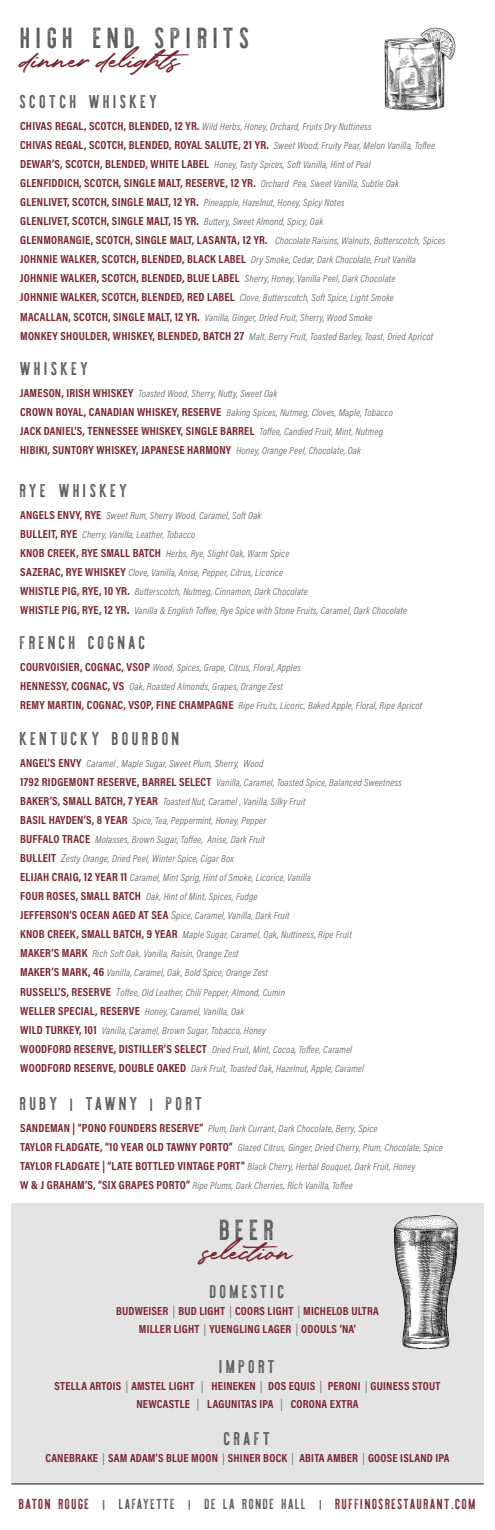
<style>
.page{position:relative;width:495px;height:1530px;background:#fff}
.page>*{position:absolute;margin:0;border:0;box-sizing:border-box;transform-origin:0 0}
.t1{font:32.25px "Holtzman Textured";letter-spacing:.155em;color:#58595b}
.t2{font:20.5px "Holtzman Textured";letter-spacing:.155em;color:#58595b}
.t3{font:16.12px "Holtzman Textured";letter-spacing:.08em;color:#7a2530}
.t4{font:14.62px "Heatwood";color:#7a2530}
.description{font:700 11.75px "Acumin Pro Cond";letter-spacing:.02em;color:#7a2530}
.description-2{font:italic 300 10.25px "Acumin Pro Cond";letter-spacing:.02em;color:#58595b}
.s1{font-weight:700;font-style:normal;font-size:11.75px;color:#7a2530}
.s2{font-weight:300;font-style:italic;font-size:10.25px;color:#58595b}
.s3{font-size:11.75px}
.s4{font-weight:300;font-style:italic;color:#58595b}
.s5{color:#58595b}
</style>
<div class="page">
<div style="left:11px;top:1204px;width:473px;height:279px;background:#e5e4e4"></div>
<img style="left:393px;top:1214px;width:66px;height:136px">
<img style="left:384px;top:27px;width:72px;height:83px">
<hr style="left:11px;top:1483px;width:473px;height:2px;background:#58595b">
<p class="t1" style="left:21px;top:22px;width:231px">HIGH END SPIRITS</p>
<p class="t4" style="left:21px;top:52px;width:177px">dinner delights</p>
<p class="t2" style="left:20px;top:91px;width:139px">SCOTCH WHISKEY</p>
<p class="description-2" style="left:20px;top:120px;width:353px"><span class="s1">CHIVAS REGAL, SCOTCH, BLENDED, 12 YR.</span> Wild Herbs, Honey, Orchard, Fruits Dry Nuttiness</p>
<p class="description" style="left:20px;top:137px;width:416px">CHIVAS REGAL, SCOTCH, BLENDED, ROYAL SALUTE, 21 YR. <span class="s2">Sweet Wood, Fruity Pear, Melon Vanilla, Toffee</span></p>
<p class="description-2" style="left:20px;top:158px;width:352px"><span class="s1">DEWAR’S, SCOTCH, BLENDED, WHITE LABEL</span> Honey, Tasty Spices, Soft Vanilla, Hint of Peal</p>
<p class="description" style="left:20px;top:175px;width:380px">GLENFIDDICH, SCOTCH, SINGLE MALT, RESERVE, 12 YR. <span class="s2">Orchard Pea, Sweet Vanilla, Subtle Oak</span></p>
<p class="description-2" style="left:20px;top:196px;width:326px"><span class="s1">GLENLIVET, SCOTCH, SINGLE MALT, 12 YR.</span> Pineapple, Hazelnut, Honey, Spicy Notes</p>
<p class="description" style="left:20px;top:213px;width:304px">GLENLIVET, SCOTCH, SINGLE MALT, 15 YR. <span class="s2">Buttery, Sweet Almond, Spicy, Oak</span></p>
<p class="description" style="left:20px;top:232px;width:427px">GLENMORANGIE, SCOTCH, SINGLE MALT, LASANTA, 12 YR. <span class="s2">Chocolate Raisins, Walnuts, Butterscotch, Spices</span></p>
<p class="description-2" style="left:20px;top:253px;width:397px"><span class="s1">JOHNNIE WALKER, SCOTCH, BLENDED, BLACK LABEL</span> Dry Smoke, Cedar, Dark Chocolate, Fruit Vanilla</p>
<p class="description" style="left:20px;top:271px;width:377px">JOHNNIE WALKER, SCOTCH, BLENDED, BLUE LABEL <span class="s2">Sherry, Honey, Vanilla Peel, Dark Chocolate</span></p>
<p class="description-2" style="left:20px;top:291px;width:375px"><span class="s1">JOHNNIE WALKER, SCOTCH, BLENDED, RED LABEL</span> Clove, Butterscotch, Soft Spice, Light Smoke</p>
<p class="description-2" style="left:20px;top:310px;width:354px"><span class="s1">MACALLAN, SCOTCH, SINGLE MALT, 12 YR.</span> Vanilla, Ginger, Dried Fruit, Sherry, Wood Smoke</p>
<p class="description-2" style="left:20px;top:330px;width:414px"><span class="s1">MONKEY SHOULDER, WHISKEY, BLENDED, BATCH 27</span> Malt, Berry Fruit, Toasted Barley, Toast, Dried Apricot</p>
<p class="t2" style="left:20px;top:358px;width:70px">WHISKEY</p>
<p class="description-2" style="left:20px;top:387px;width:258px"><span class="s1">JAMESON, IRISH WHISKEY</span> Toasted Wood, Sherry, Nutty, Sweet Oak</p>
<p class="description-2" style="left:20px;top:406px;width:374px"><span class="s1">CROWN ROYAL, CANADIAN WHISKEY, RESERVE</span> Baking Spices, Nutmeg, Cloves, Maple, Tobacco</p>
<p class="description" style="left:20px;top:423px;width:364px">JACK DANIEL’S, TENNESSEE WHISKEY, SINGLE BARREL <span class="s2">Toffee, Candied Fruit, Mint, Nutmeg</span></p>
<p class="description" style="left:20px;top:442px;width:342px">HIBIKI, SUNTORY WHISKEY, JAPANESE HARMONY <span class="s2">Honey, Orange Peel, Chocolate, Oak</span></p>
<p class="t2" style="left:20px;top:480px;width:109px">RYE WHISKEY</p>
<p class="description-2" style="left:20px;top:509px;width:243px"><span class="s1">ANGELS ENVY, RYE</span> Sweet Rum, Sherry Wood, Caramel, Soft Oak</p>
<p class="description-2" style="left:20px;top:528px;width:177px"><span class="s1">BULLEIT, RYE</span> Cherry, Vanilla, Leather, Tobacco</p>
<p class="description-2" style="left:20px;top:547px;width:271px"><span class="s1">KNOB CREEK, RYE SMALL BATCH</span> Herbs, Rye, Slight Oak, Warm Spice</p>
<p class="description-2" style="left:20px;top:566px;width:264px"><span class="s1">SAZERAC, RYE WHISKEY</span> Clove, Vanilla, Anise, Pepper, Citrus, Licorice</p>
<p class="description-2" style="left:20px;top:585px;width:289px"><span class="s1">WHISTLE PIG, RYE, 10 YR.</span> Butterscotch, Nutmeg, Cinnamon, Dark Chocolate</p>
<p class="description-2" style="left:20px;top:604px;width:388px"><span class="s1">WHISTLE PIG, RYE, 12 YR.</span> Vanilla &amp; English Toffee, Rye Spice with Stone Fruits, Caramel, Dark Chocolate</p>
<p class="t2" style="left:20px;top:632px;width:127px">FRENCH COGNAC</p>
<p class="description-2" style="left:20px;top:661px;width:282px"><span class="s1">COURVOISIER, COGNAC, VSOP</span> Wood, Spices, Grape, Citrus, Floral, Apples</p>
<p class="description-2" style="left:20px;top:680px;width:264px"><span class="s1">HENNESSY, COGNAC, VS</span> Oak, Roasted Almonds, Grapes, Orange Zest</p>
<p class="description-2" style="left:20px;top:699px;width:404px"><span class="s1">REMY MARTIN, COGNAC, VSOP, FINE CHAMPAGNE</span> Ripe Fruits, Licoric, Baked Apple, Floral, Ripe Apricot</p>
<p class="t2" style="left:20px;top:728px;width:161px">KENTUCKY BOURBON</p>
<p class="description-2" style="left:20px;top:757px;width:245px"><span class="s1">ANGEL’S ENVY</span> Caramel , Maple Sugar, Sweet Plum, Sherry, Wood</p>
<p class="description-2" style="left:20px;top:776px;width:383px"><span class="s1">1792 RIDGEMONT RESERVE, BARREL SELECT</span> Vanilla, Caramel, Toasted Spice, Balanced Sweetness</p>
<p class="description-2" style="left:20px;top:795px;width:287px"><span class="s1">BAKER’S, SMALL BATCH, 7 YEAR</span> Toasted Nut, Caramel , Vanilla, Silky Fruit</p>
<p class="description-2" style="left:20px;top:814px;width:247px"><span class="s1">BASIL HAYDEN’S, 8 YEAR</span> Spice, Tea, Peppermint, Honey, Pepper</p>
<p class="description-2" style="left:20px;top:833px;width:246px"><span class="s1">BUFFALO TRACE</span> Molasses, Brown Sugar, Toffee, Anise, Dark Fruit</p>
<p class="description-2" style="left:20px;top:852px;width:215px"><span class="s1">BULLEIT</span> <span class="s3">Z</span>esty Orange, Dried Peel, Winter Spice, Cigar Box</p>
<p class="description-2" style="left:20px;top:871px;width:292px"><span class="s1">ELIJAH CRAIG, 12 YEAR 11</span> Caramel, Mint Sprig, Hint of Smoke, Licorice, Vanilla</p>
<p class="description-2" style="left:20px;top:890px;width:239px"><span class="s1">FOUR ROSES, SMALL BATCH</span> Oak, Hint of Mint, Spices, Fudge</p>
<p class="description-2" style="left:20px;top:909px;width:271px"><span class="s1">JEFFERSON’S OCEAN AGED AT SEA</span> <span class="s3">S</span>pice, Caramel, Vanilla, Dark Fruit</p>
<p class="description-2" style="left:20px;top:928px;width:333px"><span class="s1">KNOB CREEK, SMALL BATCH, 9 YEAR</span> Maple Sugar, Caramel, Oak, Nuttiness, Ripe Fruit</p>
<p class="description-2" style="left:20px;top:947px;width:220px"><span class="s1">MAKER’S MARK</span> Rich Soft Oak, Vanilla, Raisin, Orange Zest</p>
<p class="description-2" style="left:20px;top:966px;width:249px"><span class="s1">MAKER’S MARK, 46</span> Vanilla, Caramel, Oak, Bold Spice, Orange Zest</p>
<p class="description-2" style="left:20px;top:985px;width:266px"><span class="s1">RUSSELL’S, RESERVE</span> <span class="s3">T</span>offee, Old Leather, Chili Pepper, Almond, Cumin</p>
<p class="description-2" style="left:20px;top:1005px;width:225px"><span class="s1">WELLER SPECIAL, RESERVE</span> Honey, Caramel, Vanilla, Oak</p>
<p class="description-2" style="left:20px;top:1024px;width:247px"><span class="s1">WILD TURKEY, 101</span> Vanilla, Caramel, Brown Sugar, Tobacco, Honey</p>
<p class="description-2" style="left:20px;top:1043px;width:333px"><span class="s1">WOODFORD RESERVE, DISTILLER’S SELECT</span> Dried Fruit, Mint, Cocoa, Toffee, Caramel</p>
<p class="description-2" style="left:20px;top:1062px;width:345px"><span class="s1">WOODFORD RESERVE, DOUBLE OAKED</span> Dark Fruit, Toasted Oak, Hazelnut, Apple, Caramel</p>
<p class="t2" style="left:20px;top:1093px;width:184px">RUBY | TAWNY | PORT</p>
<p class="description-2" style="left:20px;top:1122px;width:359px"><span class="s1">SANDEMAN | “PONO FOUNDERS RESERVE”</span> Plum, Dark Currant, Dark Chocolate, Berry, Spice</p>
<p class="description-2" style="left:20px;top:1141px;width:424px"><span class="s1">TAYLOR FLADGATE, “10 YEAR OLD TAWNY PORTO”</span> Glazed Citrus, Ginger, Dried Cherry, Plum, Chocolate, Spice</p>
<p class="description-2" style="left:20px;top:1160px;width:397px"><span class="s1">TAYLOR FLADGATE | “LATE BOTTLED VINTAGE PORT”</span> Black Cherry, Herbal Bouquet, Dark Fruit, Honey</p>
<p class="description-2" style="left:20px;top:1179px;width:334px"><span class="s1">W &amp; J GRAHAM’S, “SIX GRAPES PORTO”</span> Ripe Plums, Dark Cherries, Rich Vanilla, Toffee</p>
<p class="t1" style="left:220px;top:1213px;width:56px">BEER</p>
<p class="t4" style="left:202px;top:1244px;width:92px">selection</p>
<p class="t2" style="left:210px;top:1281px;width:76px">DOMESTIC</p>
<p class="description" style="left:116px;top:1304px;width:264px">BUDWEISER <span class="s4">|</span> BUD LIGHT <span class="s4">|</span> COORS LIGHT <span class="s4">|</span> MICHELOB ULTRA</p>
<p class="description" style="left:139px;top:1321px;width:219px">MILLER LIGHT <span class="s4">|</span> YUENGLING LAGER <span class="s4">|</span> ODOULS ‘NA’</p>
<p class="t2" style="left:219px;top:1356px;width:58px">IMPORT</p>
<p class="description" style="left:55px;top:1378px;width:387px">STELLA ARTOIS <span class="s4">|</span> AMSTEL LIGHT <span class="s4">|</span> HEINEKEN <span class="s4">|</span> DOS EQUIS <span class="s4">|</span> PERONI <span class="s4">|</span> GUINESS STOUT</p>
<p class="description" style="left:136px;top:1396px;width:224px">NEWCASTLE <span class="s4">|</span> LAGUNITAS IPA <span class="s4">|</span> CORONA EXTRA</p>
<p class="t2" style="left:224px;top:1428px;width:48px">CRAFT</p>
<p class="description" style="left:45px;top:1450px;width:406px">CANEBRAKE <span class="s4">|</span> SAM ADAM’S BLUE MOON <span class="s4">|</span> SHINER BOCK <span class="s4">|</span> ABITA AMBER <span class="s4">|</span> GOOSE ISLAND IPA</p>
<p class="t3" style="left:19px;top:1496px;width:458px">BATON ROUGE <span class="s5">| LAFAYETTE | DE LA RONDE HALL |</span> RUFFINOSRESTAURANT.COM</p>
</div>
